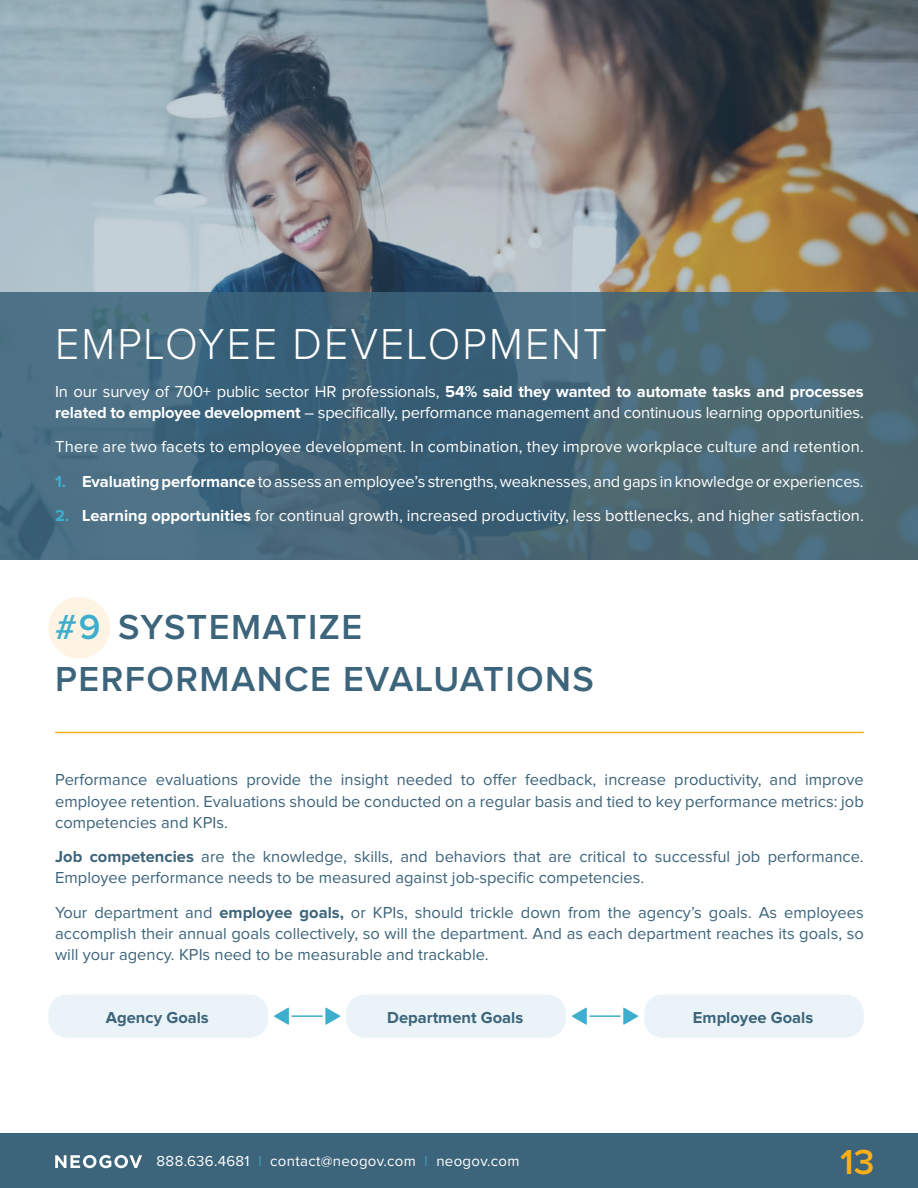
<style>
.page{position:relative;width:918px;height:1188px;background:#fff}
.page>*{position:absolute;margin:0;border:0;box-sizing:border-box;transform-origin:0 0}
.t1{font:300 45px "Proxima Nova";letter-spacing:.05em;color:#fff;scale:.95 1}
.t2{font:600 36px/52.5px "Proxima Nova";letter-spacing:.04em;color:#3c647b}
.t3{font:600 36px "Proxima Nova";color:#fcaf17}
.t4{font:16.5px/21px "Proxima Nova";color:#3c647b;text-align:justify}
.t5{font:16.5px/21px "Proxima Nova";letter-spacing:-.01em;color:#fff}
.t6{font:16.5px "Proxima Nova";letter-spacing:.01em;color:#fff}
.t7{font:700 16.5px "Proxima Nova";color:#3c647b}
.t8{font:15px "Proxima Nova";letter-spacing:.02em;color:#fff}
.s1{font-weight:700}
.s2{font-weight:700;color:#3eaece}
.s3{color:#3eaece}
</style>
<div class="page">
<div style="left:48px;top:597px;width:62px;height:62px;background:#fff4e3;border-radius:50%"></div>
<img style="left:0;top:0;width:918px;height:292px">
<hr style="left:55px;top:732px;width:809px;height:1px;background:#fcaf17">
<svg style="left:0;top:292px;width:918px;height:268px;background:#456779"></svg>
<div style="left:49px;top:995px;width:218px;height:42px;background:#eaf3f7;border-radius:18px"></div>
<div style="left:48px;top:994px;width:220px;height:44px;border:2px solid #eaf3f7;border-radius:18px"></div>
<div style="left:347px;top:995px;width:218px;height:42px;background:#eaf3f7;border-radius:18px"></div>
<div style="left:346px;top:994px;width:220px;height:44px;border:2px solid #eaf3f7;border-radius:18px"></div>
<div style="left:645px;top:995px;width:218px;height:42px;background:#eaf3f7;border-radius:18px"></div>
<div style="left:644px;top:994px;width:220px;height:44px;border:2px solid #eaf3f7;border-radius:18px"></div>
<svg style="left:325px;top:1007px;width:15px;height:18px"></svg>
<svg style="left:274px;top:1007px;width:15px;height:18px"></svg>
<hr style="left:292px;top:1015px;width:30px;height:2px;background:#3eaece">
<svg style="left:623px;top:1007px;width:15px;height:18px"></svg>
<svg style="left:572px;top:1007px;width:15px;height:18px"></svg>
<hr style="left:590px;top:1015px;width:30px;height:2px;background:#3eaece">
<div style="left:0;top:1133px;width:918px;height:55px;background:#3c647b"></div>
<svg style="left:55px;top:1155px;width:87px;height:13px"></svg>
<h1 class="t1" style="left:55px;top:324px;width:583px">EMPLOYEE DEVELOPMENT</h1>
<p class="t5" style="left:55px;top:381px;width:810px">In our survey of 700+ public sector HR professionals, <span class="s1">54% said they wanted to automate tasks and processes related to employee development</span> – specifically, performance management and continuous learning opportunities.</p>
<p class="t6" style="left:55px;top:439px;width:810px">There are two facets to employee development. In combination, they improve workplace culture and retention.</p>
<p class="t5" style="left:55px;top:471px;width:810px"><span class="s2">1.</span> <span class="s1">Evaluating performance</span> to assess an employee’s strengths, weaknesses, and gaps in knowledge or experiences.</p>
<p class="t5" style="left:55px;top:506px;width:810px"><span class="s2">2.</span> <span class="s1">Learning opportunities</span> for continual growth, increased productivity, less bottlenecks, and higher satisfaction.</p>
<h2 class="t2" style="left:55px;top:602px;width:540px"><span class="s3">#9</span> SYSTEMATIZE<br>PERFORMANCE EVALUATIONS</h2>
<p class="t4" style="left:55px;top:770px;width:810px">Performance evaluations provide the insight needed to offer feedback, increase productivity, and improve employee retention. Evaluations should be conducted on a regular basis and tied to key performance metrics: job competencies and KPIs.</p>
<p class="t4" style="left:55px;top:847px;width:810px"><span class="s1">Job competencies</span> are the knowledge, skills, and behaviors that are critical to successful job performance.<br>Employee performance needs to be measured against job-specific competencies.</p>
<p class="t4" style="left:55px;top:902px;width:810px">Your department and <span class="s1">employee goals,</span> or KPIs, should trickle down from the agency’s goals. As employees accomplish their annual goals collectively, so will the department. And as each department reaches its goals, so will your agency. KPIs need to be measurable and trackable.</p>
<p class="t7" style="left:106px;top:1010px;width:104px">Agency Goals</p>
<p class="t7" style="left:387px;top:1010px;width:138px">Department Goals</p>
<p class="t7" style="left:693px;top:1010px;width:122px">Employee Goals</p>
<p class="t8" style="left:157px;top:1155px;width:364px">888.636.4681 <span class="s3">|</span> contact@neogov.com <span class="s3">|</span> neogov.com</p>
<h2 class="t3" style="left:840px;top:1145px;width:36px">13</h2>
</div>
